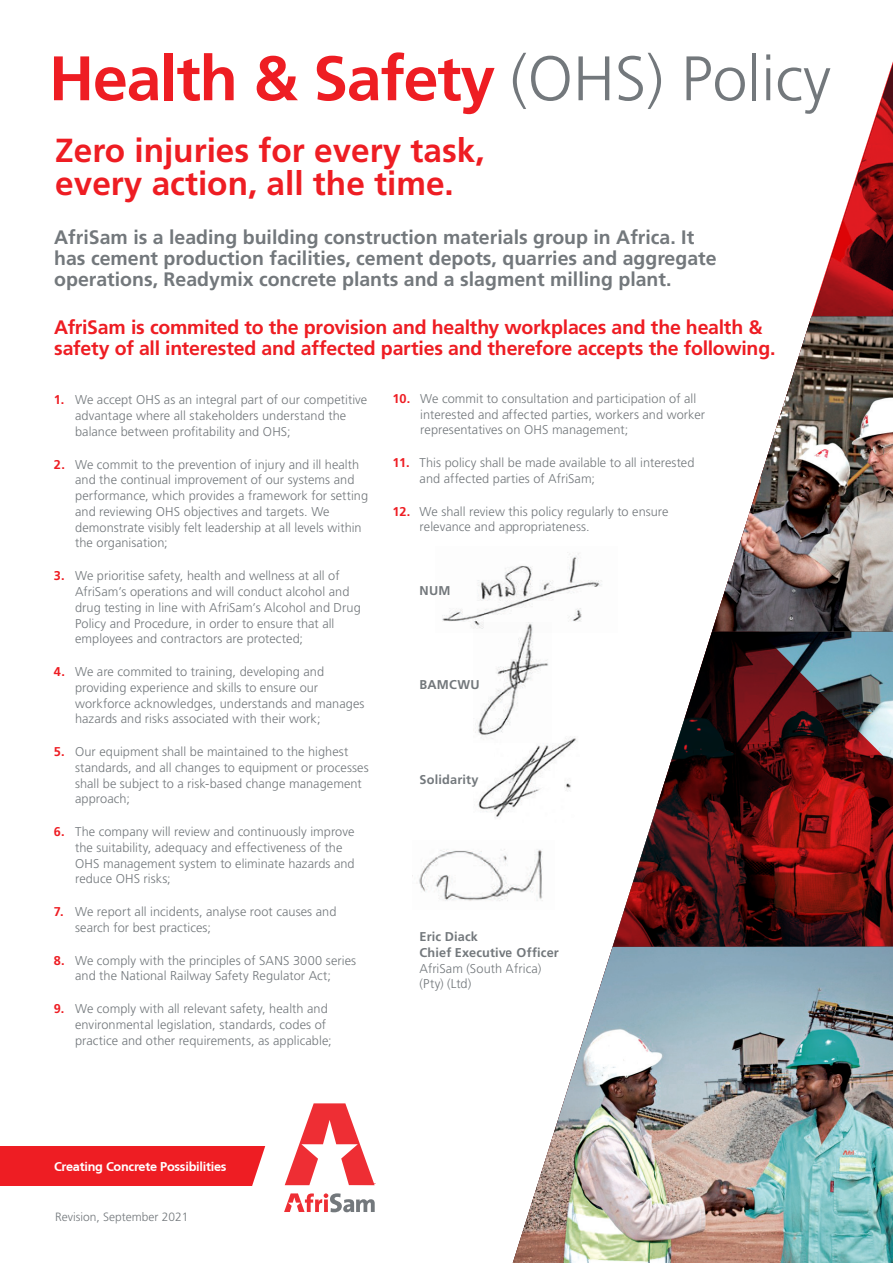
<style>
.page{position:relative;width:893px;height:1263px;background:#fff}
.page>*{position:absolute;margin:0;border:0;box-sizing:border-box;transform-origin:0 0}
.t1{font:700 62.7px "Frutiger CE";letter-spacing:-.02em;color:#ee1d23}
.Measurements{font:700 33.3px "Frutiger LT Std";color:#ee1d23}
.Measurements-2{font:700 19.5px/21px "Frutiger LT Std";color:#73787c}
.t2{font:700 19.5px/21px "Frutiger LT Std";letter-spacing:-.01em;color:#ee1d23}
.t3{font:300 12.75px/15.8px "Frutiger LT Std";letter-spacing:.005em;color:#73787c}
.t4{font:700 12.75px/15.8px "Frutiger LT Std";letter-spacing:.01em;color:#73787c}
.t5{font:700 12.75px "Frutiger CE";letter-spacing:-.02em;color:#fff}
.Measurements-3{font:300 12px "Frutiger LT Std";color:#73787c}
.s1{font-family:"Frutiger";font-weight:300;color:#73787c}
.s2{font-weight:700;color:#ee1d23}
.s3{font-weight:300}
</style>
<div class="page">
<img style="left:419px;top:849px;width:87px;height:52px">
<img style="left:478px;top:666px;width:28px;height:63px">
<img style="left:475px;top:729px;width:31px;height:89px">
<img style="left:442px;top:568px;width:64px;height:61px">
<div style="left:0;top:1146px;width:381px;height:39px;background:#ee1d23"></div>
<svg style="left:506px;top:61px;width:387px;height:1202px"></svg>
<img style="left:712px;top:316px;width:181px;height:315px">
<img style="left:513px;top:946px;width:380px;height:317px">
<svg style="left:233px;top:1103px;width:148px;height:110px"></svg>
<p class="t1" style="left:49px;top:41px;width:784px">Health &amp; Safety <span class="s1">(OHS) Policy</span></p>
<p class="Measurements" style="left:55px;top:131px;width:431px">Zero injuries for every task,</p>
<p class="Measurements" style="left:55px;top:164px;width:400px">every action, all the time.</p>
<p class="Measurements-2" style="left:54px;top:227px;width:664px">AfriSam is a leading building construction materials group in Africa. It has cement production facilities, cement depots, quarries and aggregate operations, Readymix concrete plants and a slagment milling plant.</p>
<p class="t2" style="left:54px;top:316px;width:723px">AfriSam is commited to the provision and healthy workplaces and the health &amp; safety of all interested and affected parties and therefore accepts the following.</p>
<p class="t3" style="left:75px;top:392px;width:294px;text-indent:-21px"><span class="s2">1.</span> We accept OHS as an integral part of our competitive advantage where all stakeholders understand the balance between profitability and OHS;</p>
<p class="t3" style="left:75px;top:457px;width:295px;text-indent:-21px"><span class="s2">2.</span> We commit to the prevention of injury and ill health and the continual improvement of our systems and performance, which provides a framework for setting and reviewing OHS objectives and targets. We demonstrate visibly felt leadership at all levels within the organisation;</p>
<p class="t3" style="left:75px;top:568px;width:287px;text-indent:-21px"><span class="s2">3.</span> We prioritise safety, health and wellness at all of AfriSam’s operations and will conduct alcohol and drug testing in line with AfriSam’s Alcohol and Drug Policy and Procedure, in order to ensure that all employees and contractors are protected;</p>
<p class="t3" style="left:75px;top:664px;width:291px;text-indent:-21px"><span class="s2">4.</span> We are commited to training, developing and providing experience and skills to ensure our workforce acknowledges, understands and manages hazards and risks associated with their work;</p>
<p class="t3" style="left:75px;top:744px;width:295px;text-indent:-21px"><span class="s2">5.</span> Our equipment shall be maintained to the highest standards, and all changes to equipment or processes shall be subject to a risk-based change management approach;</p>
<p class="t3" style="left:75px;top:824px;width:281px;text-indent:-21px"><span class="s2">6.</span> The company will review and continuously improve the suitability, adequacy and effectiveness of the OHS management system to eliminate hazards and reduce OHS risks;</p>
<p class="t3" style="left:75px;top:904px;width:263px;text-indent:-21px"><span class="s2">7.</span> We report all incidents, analyse root causes and search for best practices;</p>
<p class="t3" style="left:54px;top:952px;width:304px;text-align:center"><span class="s2">8.</span> We comply with the principles of SANS 3000 series and the National Railway Safety Regulator Act;</p>
<p class="t3" style="left:75px;top:1001px;width:258px;text-indent:-21px"><span class="s2">9.</span> We comply with all relevant safety, health and environmental legislation, standards, codes of practice and other requirements, as applicable;</p>
<p class="t3" style="left:420px;top:391px;width:286px;text-indent:-28px"><span class="s2">10.</span> We commit to consultation and participation of all interested and affected parties, workers and worker representatives on OHS management;</p>
<p class="t3" style="left:420px;top:455px;width:276px;text-indent:-27px"><span class="s2">11.</span> This policy shall be made available to all interested and affected parties of AfriSam;</p>
<p class="t3" style="left:420px;top:504px;width:250px;text-indent:-27px"><span class="s2">12.</span> We shall review this policy regularly to ensure relevance and appropriateness.</p>
<p class="t4" style="left:420px;top:582px;width:32px">NUM</p>
<p class="t4" style="left:420px;top:677px;width:62px">BAMCWU</p>
<p class="t4" style="left:420px;top:771px;width:60px">Solidarity</p>
<p class="t4" style="left:420px;top:929px;width:141px">Eric Diack<br>Chief Executive Officer<br><span class="s3">AfriSam (South Africa) (Pty) (Ltd)</span></p>
<p class="t5" style="left:54px;top:1159px;width:174px">Creating Concrete Possibilities</p>
<p class="Measurements-3" style="left:55px;top:1210px;width:135px">Revision, September 2021</p>
</div>
